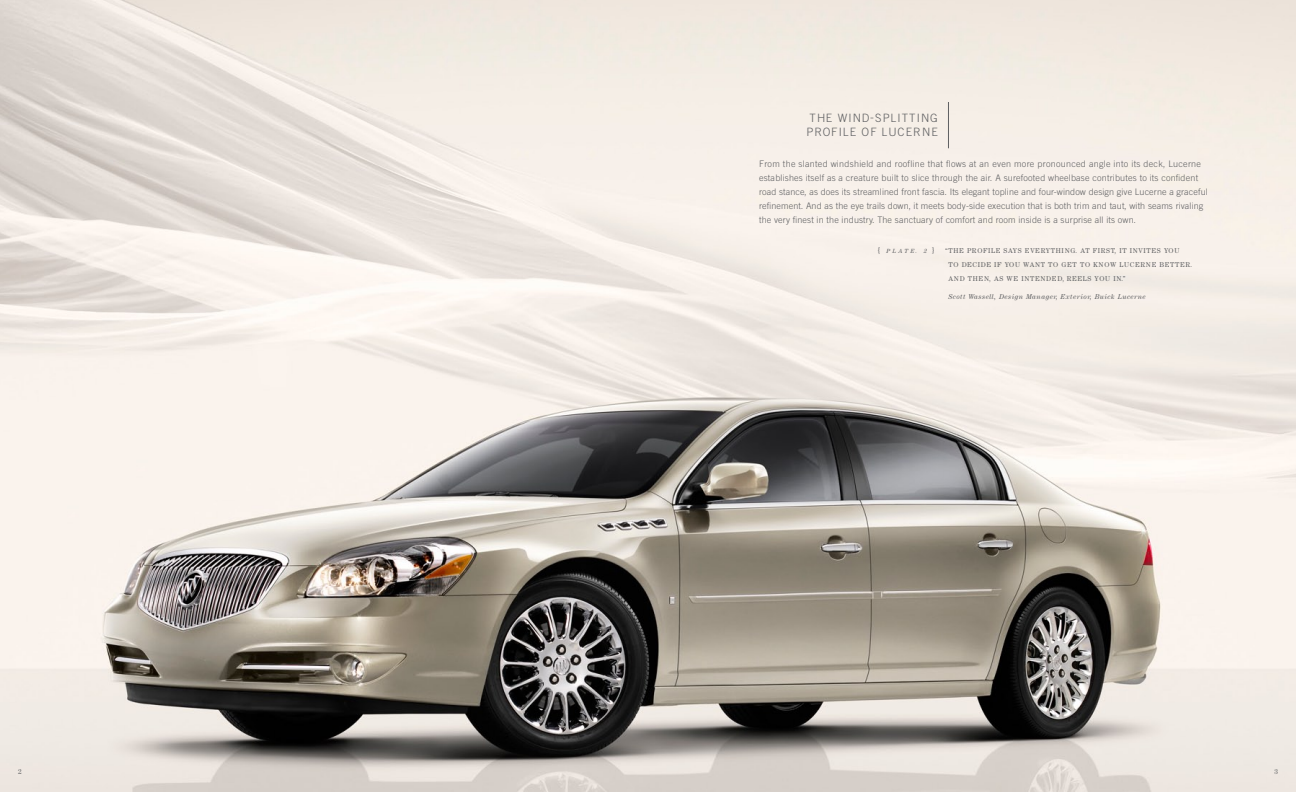
<style>
.page{position:relative;width:1296px;height:792px;background:#fff}
.page>*{position:absolute;margin:0;border:0;box-sizing:border-box;transform-origin:0 0}
.t1{font:300 11.5px/14px "Trade Gothic";letter-spacing:.1em;color:#5f6062}
.t2{font:300 9px/14px "Trade Gothic";letter-spacing:.015em;color:#5f6062}
.t3{font:7px/14px "Century";letter-spacing:.1em;color:#5f6062}
.t4{font:italic 7px "Century";letter-spacing:.075em;color:#5f6062}
.t5{font:italic 6px "Century";letter-spacing:.4em;color:#5f6062}
.s1{font-family:"Trade Gothic";font-style:normal;font-size:8px}
</style>
<div class="page">
<img style="left:0;top:0;width:1296px;height:792px">
<hr style="left:948px;top:102px;width:1px;height:46px;background:#5f6062">
<p class="t1" style="left:807px;top:111px;width:133px">THE WIND-SPLITTING<br>PROFILE OF LUCERNE</p>
<p class="t2" style="left:759px;top:156px;width:450px">From the slanted windshield and roofline that flows at an even more pronounced angle into its deck, Lucerne establishes itself as a creature built to slice through the air. A surefooted wheelbase contributes to its confident road stance, as does its streamlined front fascia. Its elegant topline and four-window design give Lucerne a graceful refinement. And as the eye trails down, it meets body-side execution that is both trim and taut, with seams rivaling the very finest in the industry. The sanctuary of comfort and room inside is a surprise all its own.</p>
<p class="t5" style="left:878px;top:248px;width:58px"><span class="s1">{</span> PLATE. 2 <span class="s1">}</span></p>
<p class="t3" style="left:949px;top:244px;width:245px;text-indent:-4px">“THE PROFILE SAYS EVERYTHING. AT FIRST, IT INVITES YOU<br>TO DECIDE IF YOU WANT TO GET TO KNOW LUCERNE BETTER.<br>AND THEN, AS WE INTENDED, REELS YOU IN.”</p>
<p class="t4" style="left:949px;top:293px;width:199px">Scott Wassell, Design Manager, Exterior, Buick Lucerne</p>
<p class="t3" style="left:18px;top:764px;width:5px">2</p>
<p class="t3" style="left:1274px;top:764px;width:5px">3</p>
</div>
